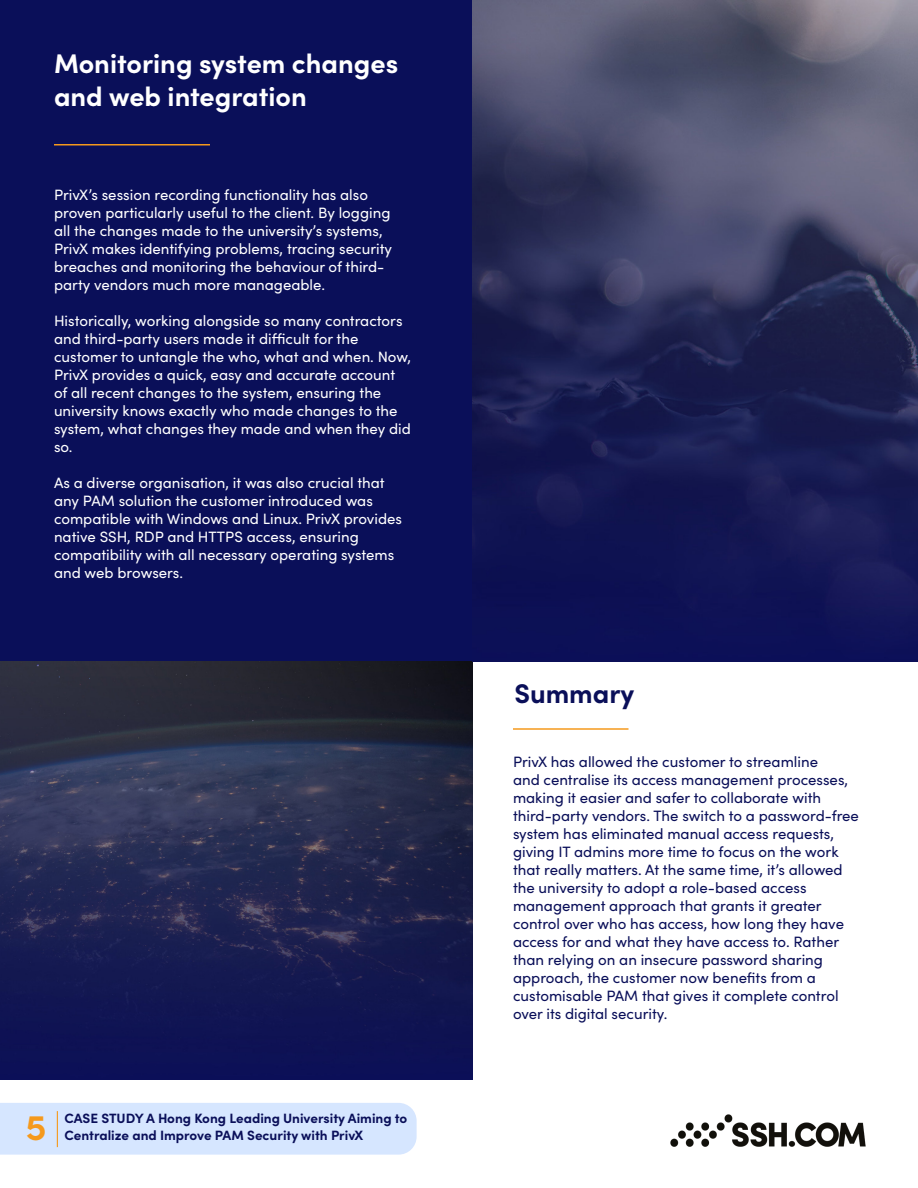
<style>
.page{position:relative;width:918px;height:1188px;background:#fff}
.page>*{position:absolute;margin:0;border:0;box-sizing:border-box;transform-origin:0 0}
.Heading__1{font:700 36px "Sofia Pro";color:#f5991c}
.Heading__1-2{font:700 27px/32.4px "Sofia Pro";color:#fff}
.Heading__1-3{font:700 27px "Sofia Pro";color:#0a0f59}
.Heading__1-4{font:15px/18px "Sofia Pro";color:#fff}
.Heading__1-5{font:15px/18px "Sofia Pro";color:#0a0f59}
.Heading__1-6{font:700 13.5px "Sofia Pro";color:#0a0f59}
</style>
<div class="page">
<div style="left:0;top:0;width:472px;height:662px;background:#0a0f59"></div>
<div style="left:0;top:1103px;width:417px;height:52px;background:#d6e6ff"></div>
<hr style="left:57px;top:1111px;width:1px;height:36px;background:#f5991c">
<img style="left:670px;top:1115px;width:195px;height:31px">
<hr style="left:54px;top:144px;width:156px;height:2px;background:#f5991c">
<hr style="left:513px;top:728px;width:115px;height:2px;background:#f5991c">
<img style="left:0;top:662px;width:472px;height:417px">
<img style="left:472px;top:0;width:446px;height:662px">
<p class="Heading__1-2" style="left:54px;top:46px;width:346px">Monitoring system changes and web integration</p>
<p class="Heading__1-4" style="left:54px;top:185px;width:340px">PrivX’s session recording functionality has also proven particularly useful to the client. By logging all the changes made to the university’s systems, PrivX makes identifying problems, tracing security breaches and monitoring the behaviour of third&shy;party vendors much more manageable.</p>
<p class="Heading__1-4" style="left:54px;top:311px;width:359px">Historically, working alongside so many contractors and third-party users made it difficult for the customer to untangle the who, what and when. Now, PrivX provides a quick, easy and accurate account of all recent changes to the system, ensuring the university knows exactly who made changes to the system, what changes they made and when they did so.</p>
<p class="Heading__1-4" style="left:54px;top:473px;width:350px">As a diverse organisation, it was also crucial that any PAM solution the customer introduced was compatible with Windows and Linux. PrivX provides native SSH, RDP and HTTPS access, ensuring compatibility with all necessary operating systems and web browsers.</p>
<p class="Heading__1" style="left:26px;top:1100px;width:22px">5</p>
<p class="Heading__1-6" style="left:64px;top:1108px;width:344px">CASE STUDY A Hong Kong Leading University Aiming to</p>
<p class="Heading__1-6" style="left:64px;top:1125px;width:300px">Centralize and Improve PAM Security with PrivX</p>
<p class="Heading__1-3" style="left:514px;top:673px;width:121px">Summary</p>
<p class="Heading__1-5" style="left:513px;top:752px;width:348px">PrivX has allowed the customer to streamline<br>and centralise its access management processes, making it easier and safer to collaborate with third-party vendors. The switch to a password-free system has eliminated manual access requests, giving IT admins more time to focus on the work that really matters. At the same time, it’s allowed the university to adopt a role-based access management approach that grants it greater control over who has access, how long they have access for and what they have access to. Rather than relying on an insecure password sharing approach, the customer now benefits from a customisable PAM that gives it complete control over its digital security.</p>
</div>
